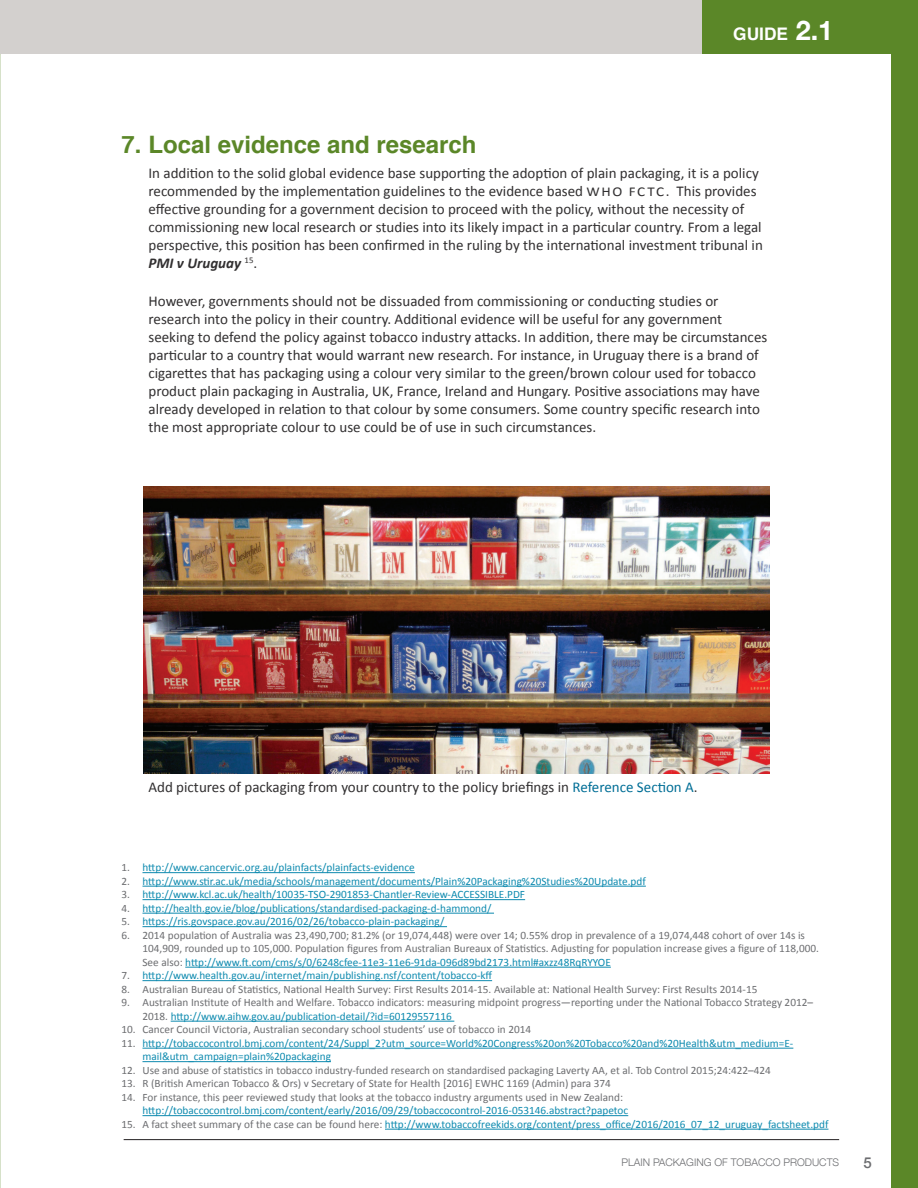
<style>
.page{position:relative;width:918px;height:1188px;background:#fff}
.page>*{position:absolute;margin:0;border:0;box-sizing:border-box;transform-origin:0 0}
.h_new_larger{font:700 24px "Helvetica";color:#5b8728}
.t1{font:700 17.4px "Helvetica";color:#fff}
.p_base_tabbed{font:15px/18px "Calibri";color:#312f30}
.t2{font:500 15px "Helvetica Neue";color:#6c6d70}
.t3{font:11.25px/13.5px "Calibri";color:#6c6d70}
.t4{font:11.25px/13.5px "Calibri";color:#0d8aaf}
.t5{font:300 10.5px "Helvetica Neue";color:#6c6d70}
.s1{font-family:"Helvetica Neue";font-size:27px}
.s2{font-size:13.5px}
.s3{font-weight:700;font-style:italic}
.s4{color:#006e96}
.s5{color:#6c6d70}
.s6{color:#0d8aaf}
</style>
<div class="page">
<hr style="left:124px;top:1139px;width:715px;height:1px;background:#231f20">
<hr style="left:142px;top:872px;width:273px;height:1px;background:#0d8aaf">
<hr style="left:142px;top:886px;width:504px;height:1px;background:#0d8aaf">
<hr style="left:142px;top:899px;width:383px;height:1px;background:#0d8aaf">
<hr style="left:142px;top:913px;width:352px;height:1px;background:#0d8aaf">
<hr style="left:142px;top:926px;width:305px;height:1px;background:#0d8aaf">
<hr style="left:185px;top:967px;width:426px;height:1px;background:#0d8aaf">
<hr style="left:142px;top:980px;width:350px;height:1px;background:#0d8aaf">
<hr style="left:171px;top:1021px;width:283px;height:1px;background:#0d8aaf">
<hr style="left:142px;top:1048px;width:651px;height:1px;background:#0d8aaf">
<hr style="left:142px;top:1061px;width:189px;height:1px;background:#0d8aaf">
<hr style="left:142px;top:1115px;width:486px;height:1px;background:#0d8aaf">
<hr style="left:385px;top:1129px;width:443px;height:1px;background:#0d8aaf">
<img style="left:143px;top:486px;width:627px;height:287px">
<div style="left:0;top:0;width:918px;height:54px;background:#d3d0ce"></div>
<div style="left:702px;top:0;width:216px;height:54px;background:#5b8728"></div>
<div style="left:891px;top:0;width:27px;height:1188px;background:#5b8728"></div>
<p class="t1" style="left:733px;top:20px;width:101px">guide <span class="s1">2.1</span></p>
<p class="h_new_larger" style="left:122px;top:125px;width:357px">7. Local evidence and research</p>
<p class="p_base_tabbed" style="left:148px;top:163px;width:616px">In addition to the solid global evidence base supporting the adoption of plain packaging, it is a policy recommended by the implementation guidelines to the evidence based <span class="s2">WHO FCTC</span>. This provides effective grounding for a government decision to proceed with the policy, without the necessity of commissioning new local research or studies into its likely impact in a particular country. From a legal perspective, this position has been confirmed in the ruling by the international investment tribunal in <span class="s3">PMI v Uruguay</span> <sup>15</sup>.</p>
<p class="p_base_tabbed" style="left:148px;top:291px;width:620px">However, governments should not be dissuaded from commissioning or conducting studies or research into the policy in their country. Additional evidence will be useful for any government seeking to defend the policy against tobacco industry attacks. In addition, there may be circumstances particular to a country that would warrant new research. For instance, in Uruguay there is a brand of cigarettes that has packaging using a colour very similar to the green/brown colour used for tobacco product plain packaging in Australia, UK, France, Ireland and Hungary. Positive associations may have already developed in relation to that colour by some consumers. Some country specific research into the most appropriate colour to use could be of use in such circumstances.</p>
<p class="p_base_tabbed" style="left:148px;top:778px;width:551px">Add pictures of packaging from your country to the policy briefings in <span class="s4">Reference Section A</span>.</p>
<p class="t4" style="left:122px;top:860px;width:295px"><span class="s5">1.</span> http://www.cancervic.org.au/plainfacts/plainfacts-evidence</p>
<p class="t4" style="left:122px;top:874px;width:526px"><span class="s5">2.</span> http://www.stir.ac.uk/media/schools/management/documents/Plain%20Packaging%20Studies%20Update.pdf</p>
<p class="t4" style="left:122px;top:887px;width:405px"><span class="s5">3.</span> http://www.kcl.ac.uk/health/10035-TSO-2901853-Chantler-Review-ACCESSIBLE.PDF</p>
<p class="t4" style="left:122px;top:901px;width:371px"><span class="s5">4.</span> http://health.gov.ie/blog/publications/standardised-packaging-d-hammond/</p>
<p class="t4" style="left:122px;top:914px;width:325px"><span class="s5">5.</span> https://ris.govspace.gov.au/2016/02/26/tobacco-plain-packaging/</p>
<p class="t3" style="left:142px;top:928px;width:678px;text-indent:-21px">6. 2014 population of Australia was 23,490,700; 81.2% (or 19,074,448) were over 14; 0.55% drop in prevalence of a 19,074,448 cohort of over 14s is<br>104,909, rounded up to 105,000. Population figures from Australian Bureaux of Statistics. Adjusting for population increase gives a figure of 118,000.<br>See also: <span class="s6">http://www.ft.com/cms/s/0/6248cfee-11e3-11e6-91da-096d89bd2173.html#axzz48RqRYYOE</span></p>
<p class="t4" style="left:122px;top:968px;width:372px"><span class="s5">7.</span> http://www.health.gov.au/internet/main/publishing.nsf/content/tobacco-kff</p>
<p class="t3" style="left:122px;top:982px;width:637px">8. Australian Bureau of Statistics, National Health Survey: First Results 2014-15. Available at: National Health Survey: First Results 2014-15</p>
<p class="t3" style="left:142px;top:995px;width:672px;text-indent:-21px">9. Australian Institute of Health and Welfare. Tobacco indicators: measuring midpoint progress—reporting under the National Tobacco Strategy 2012–<br>2018. <span class="s6">http://www.aihw.gov.au/publication-detail/?id=60129557116</span></p>
<p class="t3" style="left:122px;top:1022px;width:411px">10. Cancer Council Victoria, Australian secondary school students’ use of tobacco in 2014</p>
<p class="t4" style="left:142px;top:1036px;width:652px;text-indent:-21px"><span class="s5">11.</span> http://tobaccocontrol.bmj.com/content/24/Suppl_2?utm_source=World%20Congress%20on%20Tobacco%20and%20Health&amp;utm_medium=E&shy;mail&amp;utm_campaign=plain%20packaging</p>
<p class="t3" style="left:122px;top:1063px;width:651px">12. Use and abuse of statistics in tobacco industry-funded research on standardised packaging Laverty AA, et al. Tob Control 2015;24:422–424</p>
<p class="t3" style="left:122px;top:1076px;width:491px">13. R (British American Tobacco &amp; Ors) v Secretary of State for Health [2016] EWHC 1169 (Admin) para 374</p>
<p class="t4" style="left:142px;top:1090px;width:487px;text-indent:-21px"><span class="s5">14. For instance, this peer reviewed study that looks at the tobacco industry arguments used in New Zealand: </span>http://tobaccocontrol.bmj.com/content/early/2016/09/29/tobaccocontrol-2016-053146.abstract?papetoc</p>
<p class="t4" style="left:122px;top:1117px;width:708px"><span class="s5">15. A fact sheet summary of the case can be found here:</span> http://www.tobaccofreekids.org/content/press_office/2016/2016_07_12_uruguay_factsheet.pdf</p>
<p class="t5" style="left:621px;top:1154px;width:219px">PLAIN PACKAGING OF TOBACCO PRODUCTS</p>
<p class="t2" style="left:864px;top:1151px;width:10px">5</p>
</div>
